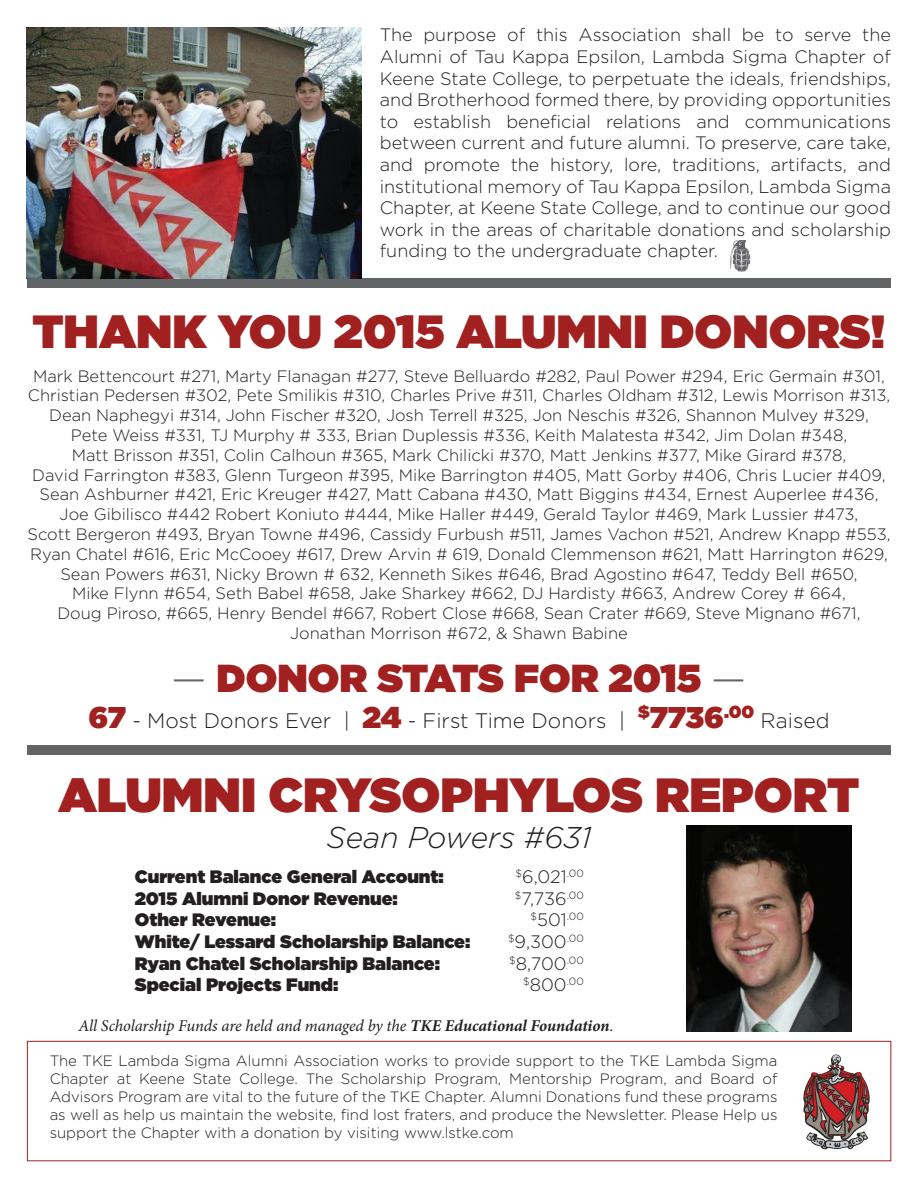
<style>
.page{position:relative;width:918px;height:1188px;background:#fff}
.page>*{position:absolute;margin:0;border:0;box-sizing:border-box;transform-origin:0 0}
.t1{font:900 48px "Gotham";color:#a12121}
.t2{font:900 46.5px "Gotham";color:#a12121}
.t3{font:900 39px "Gotham";color:#a12121}
.t4{font:italic 300 30px "Gotham";color:#231f20}
.t5{font:300 21px "Gotham";color:#231f20}
.t6{font:300 18px/21.6px "Gotham";color:#231f20;text-align:justify}
.t7{font:900 18px "Gotham";color:#231f20}
.t8{font:900 17.55px "Gotham";color:#a12121}
.t9{font:300 16.5px/19.8px "Gotham";color:#231f20;text-align:center}
.t10{font:italic 16.5px "Minion Pro";letter-spacing:-.01em;color:#231f20}
.t11{font:300 15px/18px "Gotham";color:#231f20;text-align:justify}
.t12{font:300 10.5px "Gotham";color:#231f20}
.s1{font-weight:300;color:#626466}
.s2{font-weight:900;font-size:30px;color:#a12121}
.s3{font-size:30px}
.s4{font-size:18px}
.s5{font-weight:700}
</style>
<div class="page">
<svg style="left:803px;top:1055px;width:67px;height:95px"></svg>
<svg style="left:730px;top:240px;width:20px;height:31px"></svg>
<div style="left:27px;top:278px;width:864px;height:9px;background:#626466"></div>
<div style="left:27px;top:746px;width:864px;height:9px;background:#626466"></div>
<img style="left:27px;top:27px;width:335px;height:251px">
<div style="left:27px;top:1041px;width:864px;height:120px;border:1px solid #a12121"></div>
<img style="left:686px;top:825px;width:165px;height:206px">
<p class="t6" style="left:380px;top:24px;width:513px">The purpose of this Association shall be to serve the Alumni of Tau Kappa Epsilon, Lambda Sigma Chapter of Keene State College, to perpetuate the ideals, friendships, and Brotherhood formed there, by providing opportunities to establish beneficial relations and communications between current and future alumni. To preserve, care take, and promote the history, lore, traditions, artifacts, and institutional memory of Tau Kappa Epsilon, Lambda Sigma Chapter, at Keene State College, and to continue our good work in the areas of charitable donations and scholarship funding to the undergraduate chapter.</p>
<h2 class="t2" style="left:32px;top:298px;width:855px">THANK YOU 2015 ALUMNI DONORS!</h2>
<p class="t9" style="left:27px;top:365px;width:865px">Mark Bettencourt #271, Marty Flanagan #277, Steve Belluardo #282, Paul Power #294, Eric Germain #301, Christian Pedersen #302, Pete Smilikis #310, Charles Prive #311, Charles Oldham #312, Lewis Morrison #313, Dean Naphegyi #314, John Fischer #320, Josh Terrell #325, Jon Neschis #326, Shannon Mulvey #329,<br>Pete Weiss #331, TJ Murphy # 333, Brian Duplessis #336, Keith Malatesta #342, Jim Dolan #348,<br>Matt Brisson #351, Colin Calhoun #365, Mark Chilicki #370, Matt Jenkins #377, Mike Girard #378,<br>David Farrington #383, Glenn Turgeon #395, Mike Barrington #405, Matt Gorby #406, Chris Lucier #409, Sean Ashburner #421, Eric Kreuger #427, Matt Cabana #430, Matt Biggins #434, Ernest Auperlee #436, Joe Gibilisco #442 Robert Koniuto #444, Mike Haller #449, Gerald Taylor #469, Mark Lussier #473,<br>Scott Bergeron #493, Bryan Towne #496, Cassidy Furbush #511, James Vachon #521, Andrew Knapp #553, Ryan Chatel #616, Eric McCooey #617, Drew Arvin # 619, Donald Clemmenson #621, Matt Harrington #629, Sean Powers #631, Nicky Brown # 632, Kenneth Sikes #646, Brad Agostino #647, Teddy Bell #650,<br>Mike Flynn #654, Seth Babel #658, Jake Sharkey #662, DJ Hardisty #663, Andrew Corey # 664,<br>Doug Piroso, #665, Henry Bendel #667, Robert Close #668, Sean Crater #669, Steve Mignano #671, Jonathan Morrison #672, &amp; Shawn Babine</p>
<h3 class="t3" style="left:172px;top:651px;width:576px"><span class="s1">—</span> DONOR STATS FOR 2015 <span class="s1">—</span></h3>
<p class="t5" style="left:88px;top:708px;width:538px"><span class="s2">67</span> - Most Donors Ever | <span class="s2">24</span> - First Time Donors |</p>
<p class="t8" style="left:638px;top:700px;width:118px">$<span class="s3">7736</span>.00</p>
<p class="t5" style="left:761px;top:708px;width:71px">Raised</p>
<h1 class="t1" style="left:59px;top:761px;width:802px">ALUMNI CRYSOPHYLOS REPORT</h1>
<h3 class="t4" style="left:327px;top:819px;width:266px">Sean Powers #631</h3>
<p class="t7" style="left:135px;top:864px;width:311px">Current Balance General Account:</p>
<p class="t6" style="left:516px;top:866px;width:70px"><sup>$</sup>6,021<sup>.00</sup></p>
<p class="t7" style="left:135px;top:886px;width:265px">2015 Alumni Donor Revenue:</p>
<p class="t6" style="left:515px;top:887px;width:71px"><sup>$</sup>7,736<sup>.00</sup></p>
<p class="t7" style="left:135px;top:907px;width:143px">Other Revenue:</p>
<p class="t12" style="left:530px;top:910px;width:55px">$<span class="s4">501</span>.00</p>
<p class="t7" style="left:135px;top:929px;width:337px">White/ Lessard Scholarship Balance:</p>
<p class="t6" style="left:508px;top:930px;width:77px"><sup>$</sup>9,300<sup>.00</sup></p>
<p class="t7" style="left:135px;top:950px;width:307px">Ryan Chatel Scholarship Balance:</p>
<p class="t6" style="left:509px;top:952px;width:76px"><sup>$</sup>8,700<sup>.00</sup></p>
<p class="t7" style="left:135px;top:972px;width:205px">Special Projects Fund:</p>
<p class="t12" style="left:523px;top:975px;width:62px">$<span class="s4">800</span>.00</p>
<p class="t10" style="left:78px;top:1014px;width:537px">All Scholarship Funds are held and managed by the <span class="s5">TKE Educational Foundation</span>.</p>
<p class="t11" style="left:50px;top:1051px;width:729px">The TKE Lambda Sigma Alumni Association works to provide support to the TKE Lambda Sigma Chapter at Keene State College. The Scholarship Program, Mentorship Program, and Board of Advisors Program are vital to the future of the TKE Chapter. Alumni Donations fund these programs as well as help us maintain the website, find lost fraters, and produce the Newsletter. Please Help us support the Chapter with a donation by visiting www.lstke.com</p>
</div>
